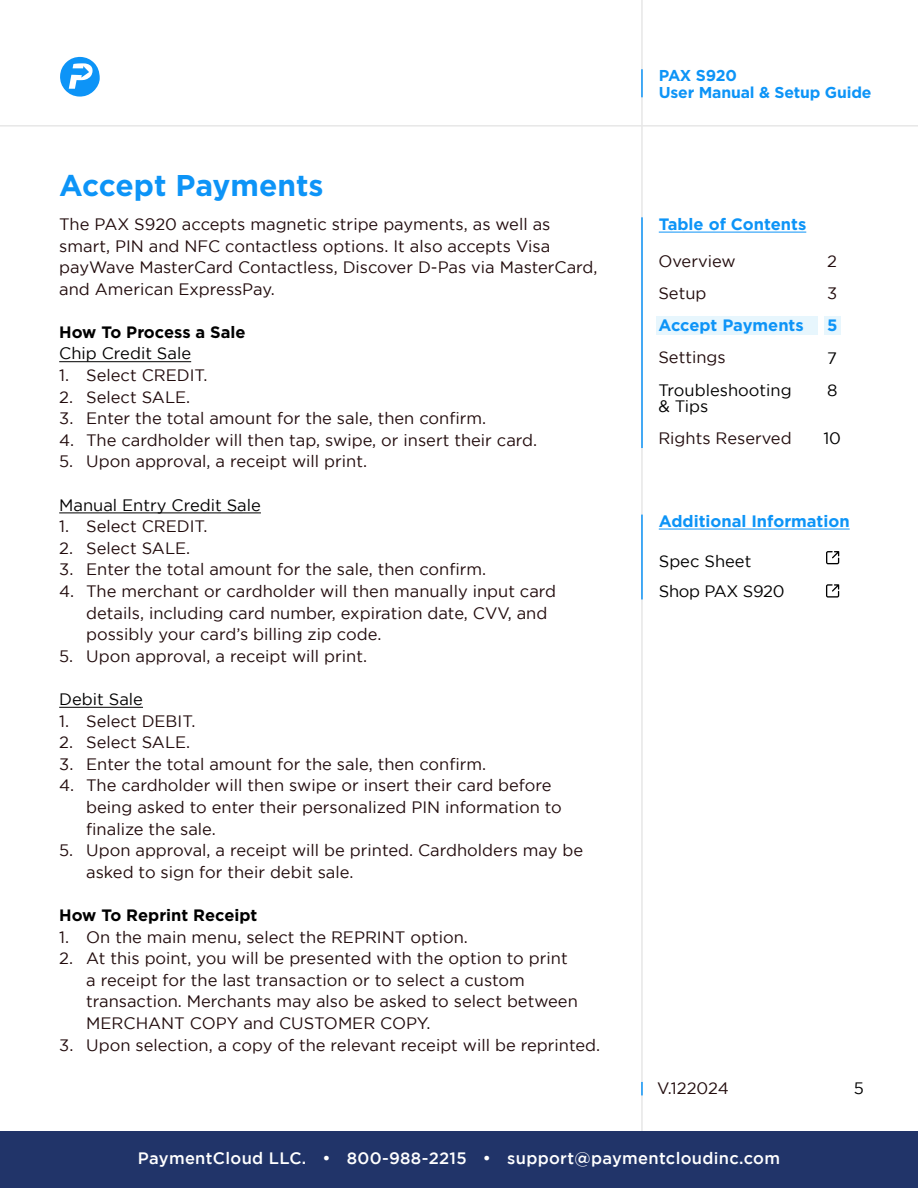
<style>
.page{position:relative;width:918px;height:1188px;background:#fff}
.page>*{position:absolute;margin:0;border:0;box-sizing:border-box;transform-origin:0 0}
.t1{font:700 30px "Gotham";color:#0d94f7}
.t2{font:16.5px/21.6px "Gotham";color:#220c0d}
.t3{font:16.5px/16.8px "Gotham";color:#000}
.t4{font:500 16.5px "Gotham";letter-spacing:.02em;color:#fff}
.t5{font:700 16.5px "Gotham";color:#0d94f7}
.t6{font:700 16.5px "Gotham";color:#000}
.t7{font:16.5px/30.2px "Gotham";letter-spacing:-.02em;color:#000}
.t8{font:700 15.75px/16.8px "Gotham";letter-spacing:-.01em;color:#0d94f7}
</style>
<div class="page">
<hr style="left:641px;top:0;width:2px;height:1188px;background:#e7e7e7">
<div style="left:0;top:1132px;width:918px;height:56px;background:#213469"></div>
<hr style="left:0;top:125px;width:918px;height:2px;background:#e7e7e7">
<hr style="left:659px;top:232px;width:147px;height:1px;background:#0d94f7">
<svg style="left:60px;top:57px;width:40px;height:40px"></svg>
<hr style="left:659px;top:529px;width:191px;height:1px;background:#0d94f7">
<svg style="left:641px;top:1082px;width:2px;height:13px"></svg>
<hr style="left:641px;top:69px;width:2px;height:28px;background:#0d94f7">
<svg style="left:826px;top:584px;width:13px;height:14px"></svg>
<hr style="left:641px;top:515px;width:2px;height:84px;background:#0d94f7">
<svg style="left:826px;top:551px;width:13px;height:13px"></svg>
<hr style="left:59px;top:361px;width:132px;height:1px;background:#000">
<hr style="left:59px;top:513px;width:202px;height:1px;background:#000">
<hr style="left:59px;top:707px;width:84px;height:1px;background:#000">
<hr style="left:641px;top:217px;width:2px;height:231px;background:#0d94f7">
<div style="left:656px;top:316px;width:162px;height:19px;background:#e7f6fd"></div>
<div style="left:824px;top:316px;width:17px;height:19px;background:#e7f6fd"></div>
<h2 class="t1" style="left:59px;top:168px;width:266px">Accept Payments</h2>
<p class="t2" style="left:59px;top:213px;width:540px">The PAX S920 accepts magnetic stripe payments, as well as smart, PIN and NFC contactless options. It also accepts Visa payWave MasterCard Contactless, Discover D-Pas via MasterCard, and American ExpressPay.</p>
<h3 class="t6" style="left:59px;top:323px;width:188px">How To Process a Sale</h3>
<h4 class="t3" style="left:59px;top:345px;width:133px">Chip Credit Sale</h4>
<p class="t2" style="left:59px;top:364px;width:150px">1. Select CREDIT.</p>
<p class="t2" style="left:59px;top:386px;width:133px">2. Select SALE.</p>
<p class="t2" style="left:59px;top:407px;width:428px">3. Enter the total amount for the sale, then confirm.</p>
<p class="t2" style="left:59px;top:429px;width:480px">4. The cardholder will then tap, swipe, or insert their card.</p>
<p class="t2" style="left:59px;top:451px;width:309px">5. Upon approval, a receipt will print.</p>
<h4 class="t3" style="left:59px;top:496px;width:203px">Manual Entry Credit Sale</h4>
<p class="t2" style="left:59px;top:515px;width:150px">1. Select CREDIT.</p>
<p class="t2" style="left:59px;top:537px;width:133px">2. Select SALE.</p>
<p class="t2" style="left:59px;top:559px;width:428px">3. Enter the total amount for the sale, then confirm.</p>
<p class="t2" style="left:86px;top:580px;width:472px;text-indent:-27px">4. The merchant or cardholder will then manually input card details, including card number, expiration date, CVV, and possibly your card’s billing zip code.</p>
<p class="t2" style="left:59px;top:645px;width:309px">5. Upon approval, a receipt will print.</p>
<h4 class="t3" style="left:59px;top:691px;width:85px">Debit Sale</h4>
<p class="t2" style="left:59px;top:710px;width:138px">1. Select DEBIT.</p>
<p class="t2" style="left:59px;top:731px;width:133px">2. Select SALE.</p>
<p class="t2" style="left:59px;top:753px;width:428px">3. Enter the total amount for the sale, then confirm.</p>
<p class="t2" style="left:86px;top:775px;width:477px;text-indent:-27px">4. The cardholder will then swipe or insert their card before being asked to enter their personalized PIN information to finalize the sale.</p>
<p class="t2" style="left:86px;top:839px;width:499px;text-indent:-27px">5. Upon approval, a receipt will be printed. Cardholders may be asked to sign for their debit sale.</p>
<h3 class="t6" style="left:59px;top:906px;width:200px">How To Reprint Receipt</h3>
<p class="t2" style="left:59px;top:926px;width:410px">1. On the main menu, select the REPRINT option.</p>
<p class="t2" style="left:86px;top:947px;width:493px;text-indent:-27px">2. At this point, you will be presented with the option to print a receipt for the last transaction or to select a custom transaction. Merchants may also be asked to select between MERCHANT COPY and CUSTOMER COPY.</p>
<p class="t2" style="left:59px;top:1034px;width:542px">3. Upon selection, a copy of the relevant receipt will be reprinted.</p>
<p class="t8" style="left:659px;top:66px;width:214px">PAX S920<br>User Manual &amp; Setup Guide</p>
<p class="t5" style="left:659px;top:215px;width:149px">Table of Contents</p>
<p class="t2" style="left:658px;top:250px;width:79px">Overview</p>
<p class="t2" style="left:827px;top:250px;width:11px">2</p>
<p class="t2" style="left:658px;top:282px;width:50px">Setup</p>
<p class="t2" style="left:827px;top:283px;width:12px">3</p>
<p class="t5" style="left:658px;top:316px;width:147px">Accept Payments</p>
<p class="t5" style="left:827px;top:316px;width:12px">5</p>
<p class="t2" style="left:658px;top:347px;width:69px">Settings</p>
<p class="t3" style="left:827px;top:349px;width:11px">7</p>
<p class="t3" style="left:658px;top:381px;width:135px">Troubleshooting &amp; Tips</p>
<p class="t3" style="left:827px;top:381px;width:12px">8</p>
<p class="t2" style="left:658px;top:427px;width:135px">Rights Reserved</p>
<p class="t3" style="left:823px;top:430px;width:19px">10</p>
<p class="t5" style="left:659px;top:511px;width:192px">Additional Information</p>
<p class="t7" style="left:659px;top:545px;width:127px">Spec Sheet<br>Shop PAX S920</p>
<p class="t2" style="left:657px;top:1077px;width:73px">V.122024</p>
<p class="t3" style="left:854px;top:1080px;width:12px">5</p>
<p class="t4" style="left:138px;top:1149px;width:644px">PaymentCloud LLC. • 800-988-2215 • support@paymentcloudinc.com</p>
</div>
